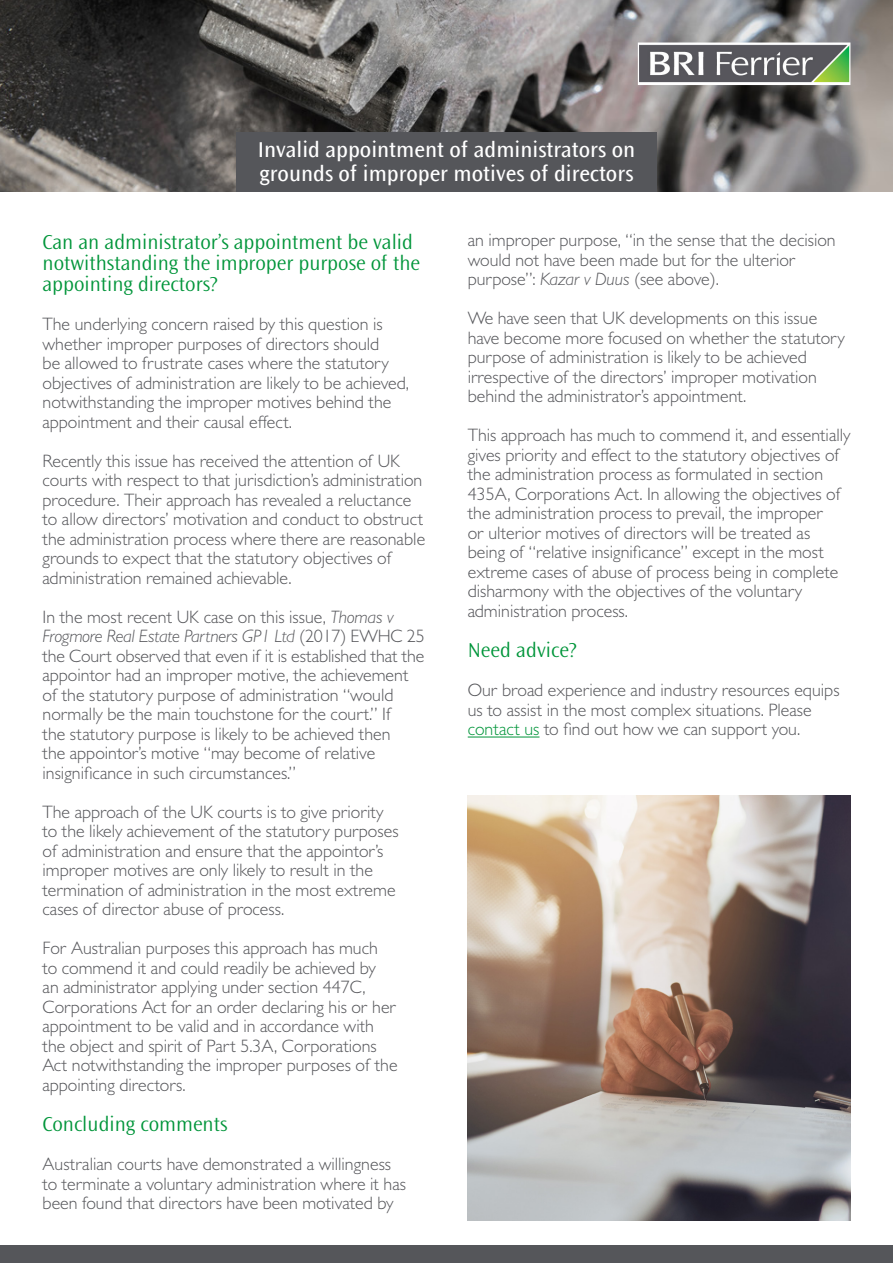
<style>
.page{position:relative;width:893px;height:1263px;background:#fff}
.page>*{position:absolute;margin:0;border:0;box-sizing:border-box;transform-origin:0 0}
.t1{font:22.5px/24px "Ocean Sans Std";color:#fff}
.t2{font:300 21px/21px "Ocean Sans Std";color:#00953a}
.t3{font:300 18px/19.5px "Gill Sans MT Pro";color:#55565a}
.s1{font-style:italic}
.s2{color:#00953a}
</style>
<div class="page">
<img style="left:0;top:0;width:893px;height:191px">
<div style="left:236px;top:132px;width:421px;height:59px;background:#55565a"></div>
<img style="left:640px;top:45px;width:208px;height:38px">
<div style="left:638px;top:43px;width:212px;height:42px;border:1px solid #fff"></div>
<div style="left:0;top:1246px;width:893px;height:17px;background:#55565a"></div>
<hr style="left:468px;top:736px;width:71px;height:1px;background:#00953a">
<img style="left:468px;top:795px;width:382px;height:425px">
<p class="t1" style="left:258px;top:138px;width:379px">Invalid appointment of administrators on grounds of improper motives of directors</p>
<p class="t2" style="left:43px;top:232px;width:379px">Can an administrator’s appointment be valid notwithstanding the improper purpose of the appointing directors?</p>
<p class="t3" style="left:43px;top:314px;width:368px">The underlying concern raised by this question is whether improper purposes of directors should<br>be allowed to frustrate cases where the statutory objectives of administration are likely to be achieved, notwithstanding the improper motives behind the appointment and their causal effect.</p>
<p class="t3" style="left:43px;top:450px;width:384px">Recently this issue has received the attention of UK courts with respect to that jurisdiction’s administration procedure. Their approach has revealed a reluctance to allow directors’ motivation and conduct to obstruct the administration process where there are reasonable grounds to expect that the statutory objectives of administration remained achievable.</p>
<p class="t3" style="left:43px;top:606px;width:384px">In the most recent UK case on this issue, <span class="s1">Thomas v Frogmore Real Estate Partners GP1 Ltd</span> (2017) EWHC 25 the Court observed that even if it is established that the appointor had an improper motive, the achievement of the statutory purpose of administration “would normally be the main touchstone for the court.” If<br>the statutory purpose is likely to be achieved then<br>the appointor’s motive “may become of relative insignificance in such circumstances.”</p>
<p class="t3" style="left:43px;top:801px;width:358px">The approach of the UK courts is to give priority to the likely achievement of the statutory purposes of administration and ensure that the appointor’s improper motives are only likely to result in the termination of administration in the most extreme cases of director abuse of process.</p>
<p class="t3" style="left:43px;top:938px;width:357px">For Australian purposes this approach has much<br>to commend it and could readily be achieved by<br>an administrator applying under section 447C, Corporations Act for an order declaring his or her appointment to be valid and in accordance with the object and spirit of Part 5.3A, Corporations Act notwithstanding the improper purposes of the appointing directors.</p>
<p class="t2" style="left:43px;top:1114px;width:186px">Concluding comments</p>
<p class="t3" style="left:43px;top:1154px;width:365px">Australian courts have demonstrated a willingness to terminate a voluntary administration where it has been found that directors have been motivated by</p>
<p class="t3" style="left:468px;top:230px;width:369px">an improper purpose, “in the sense that the decision would not have been made but for the ulterior purpose”: <span class="s1">Kazar v Duus</span> (see above).</p>
<p class="t3" style="left:468px;top:308px;width:379px">We have seen that UK developments on this issue have become more focused on whether the statutory purpose of administration is likely to be achieved irrespective of the directors’ improper motivation behind the administrator’s appointment.</p>
<p class="t3" style="left:468px;top:425px;width:384px">This approach has much to commend it, and essentially gives priority and effect to the statutory objectives of the administration process as formulated in section 435A, Corporations Act. In allowing the objectives of the administration process to prevail, the improper<br>or ulterior motives of directors will be treated as being of “relative insignificance” except in the most extreme cases of abuse of process being in complete disharmony with the objectives of the voluntary administration process.</p>
<p class="t2" style="left:468px;top:640px;width:110px">Need advice?</p>
<p class="t3" style="left:468px;top:680px;width:373px">Our broad experience and industry resources equips us to assist in the most complex situations. Please <span class="s2">contact us</span> to find out how we can support you.</p>
</div>
